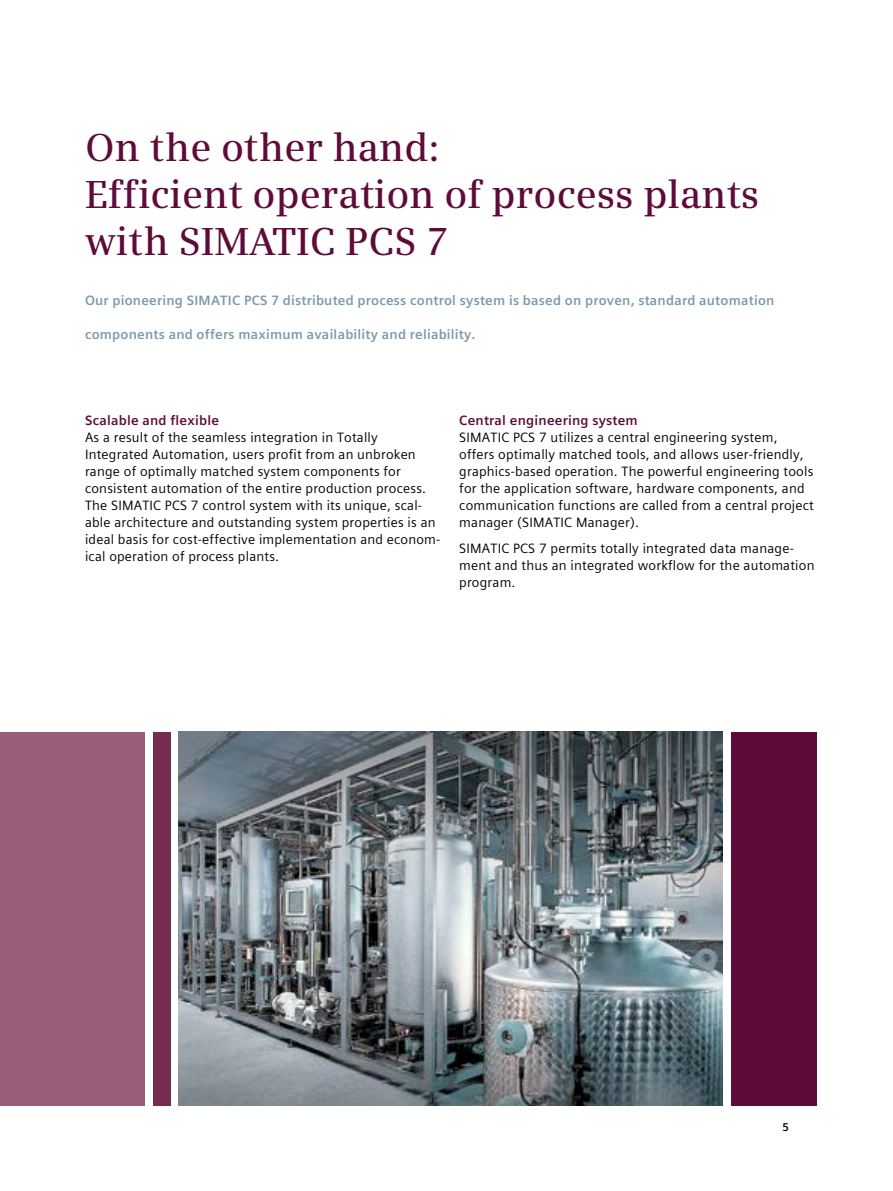
<style>
.page{position:relative;width:893px;height:1191px;background:#fff}
.page>*{position:absolute;margin:0;border:0;box-sizing:border-box;transform-origin:0 0}
.t1{font:600 39px/46.8px "Siemens Serif";color:#5f0b39}
.t2{font:13.5px/17px "Siemens Sans Global";letter-spacing:.015em;color:#000}
.t3{font:700 13.5px "Siemens Sans Global";letter-spacing:.015em;color:#7b99a9}
.t4{font:700 13.5px "Siemens Sans Global";letter-spacing:.015em;color:#5f0b39}
.t5{font:700 11.25px "Siemens Sans Global";color:#000}
</style>
<div class="page">
<img style="left:179px;top:731px;width:544px;height:374px">
<div style="left:153px;top:731px;width:17px;height:374px;background:#762c50"></div>
<div style="left:731px;top:731px;width:85px;height:374px;background:#5f0b39"></div>
<div style="left:0;top:731px;width:145px;height:374px;background:#985d79"></div>
<h1 class="t1" style="left:85px;top:124px;width:676px">On the other hand:<br>Efficient operation of process plants with SIMATIC PCS 7</h1>
<p class="t3" style="left:85px;top:290px;width:691px">Our pioneering SIMATIC PCS 7 distributed process control system is based on proven, standard automation</p>
<p class="t3" style="left:85px;top:324px;width:392px">components and offers maximum availability and reliability.</p>
<p class="t4" style="left:85px;top:410px;width:135px">Scalable and flexible</p>
<p class="t2" style="left:85px;top:429px;width:357px">As a result of the seamless integration in Totally Integrated Automation, users profit from an unbroken range of optimally matched system components for consistent automation of the entire production process.<br>The SIMATIC PCS 7 control system with its unique, scal&shy;able architecture and outstanding system properties is an ideal basis for cost-effective implementation and econom&shy;ical operation of process plants.</p>
<p class="t4" style="left:459px;top:410px;width:180px">Central engineering system</p>
<p class="t2" style="left:459px;top:429px;width:356px">SIMATIC PCS 7 utilizes a central engineering system, offers optimally matched tools, and allows user-friendly, graphics-based operation. The powerful engineering tools for the application software, hardware components, and communication functions are called from a central project manager (SIMATIC Manager).</p>
<p class="t2" style="left:459px;top:540px;width:357px">SIMATIC PCS 7 permits totally integrated data manage&shy;ment and thus an integrated workflow for the automation program.</p>
<p class="t5" style="left:782px;top:1118px;width:8px">5</p>
</div>
